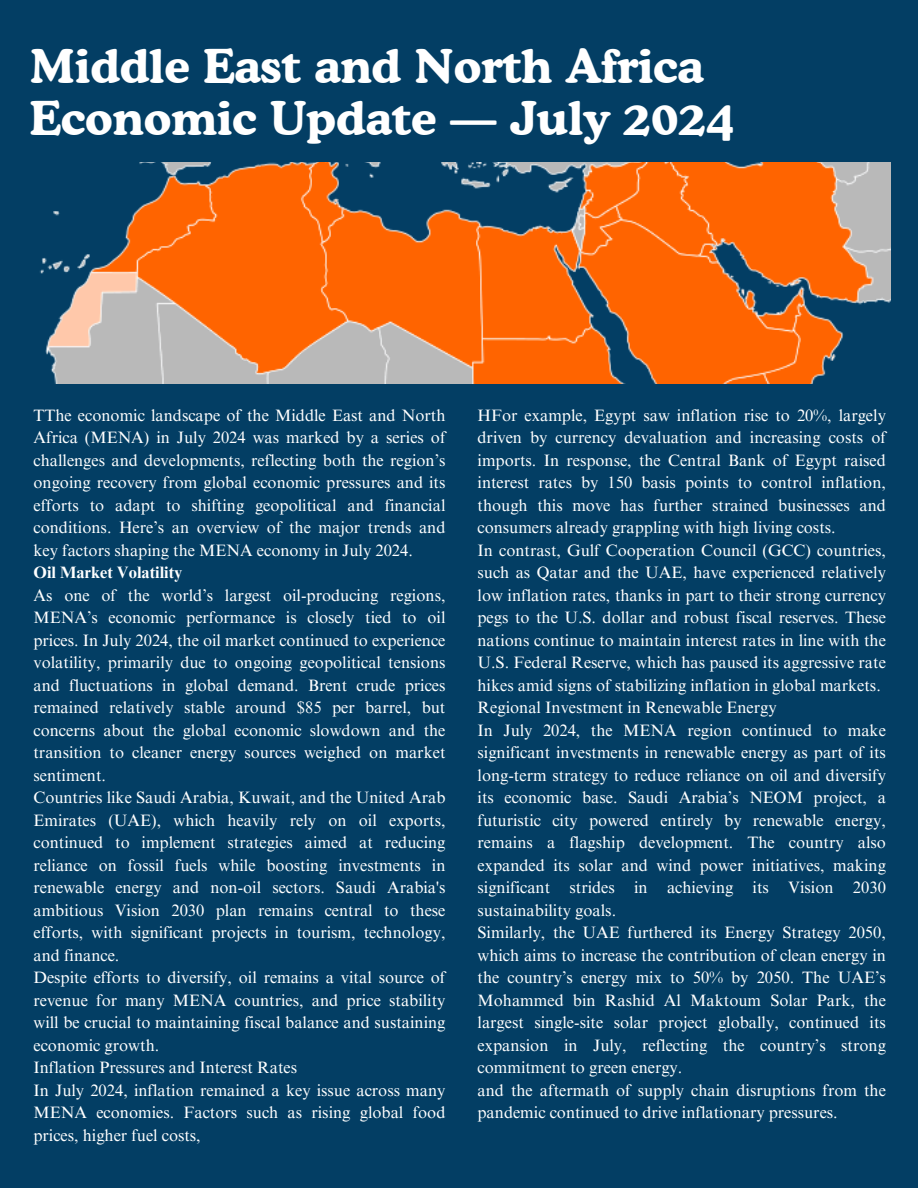
<style>
.page{position:relative;width:918px;height:1188px;background:#033e64}
.page>*{position:absolute;margin:0;border:0;box-sizing:border-box;transform-origin:0 0}
.t1{font:700 46.5px/51.8px "Cooper BT";color:#fff}
.t2{font:16.5px/22.5px "Times NRMT Pro";color:#fff;text-align:justify}
.t3{font:700 16.5px "Times NRMT Pro";color:#fff}
</style>
<div class="page">
<img style="left:39px;top:163px;width:851px;height:220px">
<h1 class="t1" style="left:30px;top:40px;width:705px">Middle East and North Africa<br>Economic Update — July 2024</h1>
<p class="t2" style="left:34px;top:406px;width:413px">TThe economic landscape of the Middle East and North Africa (MENA) in July 2024 was marked by a series of challenges and developments, reflecting both the region’s ongoing recovery from global economic pressures and its efforts to adapt to shifting geopolitical and financial conditions. Here’s an overview of the major trends and key factors shaping the MENA economy in July 2024.</p>
<p class="t3" style="left:34px;top:567px;width:150px">Oil Market Volatility</p>
<p class="t2" style="left:34px;top:586px;width:413px">As one of the world’s largest oil-producing regions, MENA’s economic performance is closely tied to oil prices. In July 2024, the oil market continued to experience volatility, primarily due to ongoing geopolitical tensions and fluctuations in global demand. Brent crude prices remained relatively stable around $85 per barrel, but concerns about the global economic slowdown and the transition to cleaner energy sources weighed on market sentiment.</p>
<p class="t2" style="left:34px;top:789px;width:413px">Countries like Saudi Arabia, Kuwait, and the United Arab Emirates (UAE), which heavily rely on oil exports, continued to implement strategies aimed at reducing reliance on fossil fuels while boosting investments in renewable energy and non-oil sectors. Saudi Arabia's ambitious Vision 2030 plan remains central to these efforts, with significant projects in tourism, technology, and finance.</p>
<p class="t2" style="left:34px;top:969px;width:413px">Despite efforts to diversify, oil remains a vital source of revenue for many MENA countries, and price stability will be crucial to maintaining fiscal balance and sustaining economic growth.</p>
<p class="t2" style="left:34px;top:1059px;width:265px">Inflation Pressures and Interest Rates</p>
<p class="t2" style="left:34px;top:1081px;width:413px">In July 2024, inflation remained a key issue across many MENA economies. Factors such as rising global food prices, higher fuel costs,</p>
<p class="t2" style="left:478px;top:406px;width:410px">HFor example, Egypt saw inflation rise to 20%, largely driven by currency devaluation and increasing costs of imports. In response, the Central Bank of Egypt raised interest rates by 150 basis points to control inflation, though this move has further strained businesses and consumers already grappling with high living costs.</p>
<p class="t2" style="left:478px;top:541px;width:410px">In contrast, Gulf Cooperation Council (GCC) countries, such as Qatar and the UAE, have experienced relatively low inflation rates, thanks in part to their strong currency pegs to the U.S. dollar and robust fiscal reserves. These nations continue to maintain interest rates in line with the U.S. Federal Reserve, which has paused its aggressive rate hikes amid signs of stabilizing inflation in global markets.</p>
<p class="t2" style="left:478px;top:699px;width:301px">Regional Investment in Renewable Energy</p>
<p class="t2" style="left:478px;top:721px;width:410px">In July 2024, the MENA region continued to make significant investments in renewable energy as part of its long-term strategy to reduce reliance on oil and diversify its economic base. Saudi Arabia’s NEOM project, a futuristic city powered entirely by renewable energy, remains a flagship development. The country also expanded its solar and wind power initiatives, making significant strides in achieving its Vision 2030 sustainability goals.</p>
<p class="t2" style="left:478px;top:924px;width:410px">Similarly, the UAE furthered its Energy Strategy 2050, which aims to increase the contribution of clean energy in the country’s energy mix to 50% by 2050. The UAE’s Mohammed bin Rashid Al Maktoum Solar Park, the largest single-site solar project globally, continued its expansion in July, reflecting the country’s strong commitment to green energy.</p>
<p class="t2" style="left:478px;top:1081px;width:410px">and the aftermath of supply chain disruptions from the pandemic continued to drive inflationary pressures.</p>
</div>
